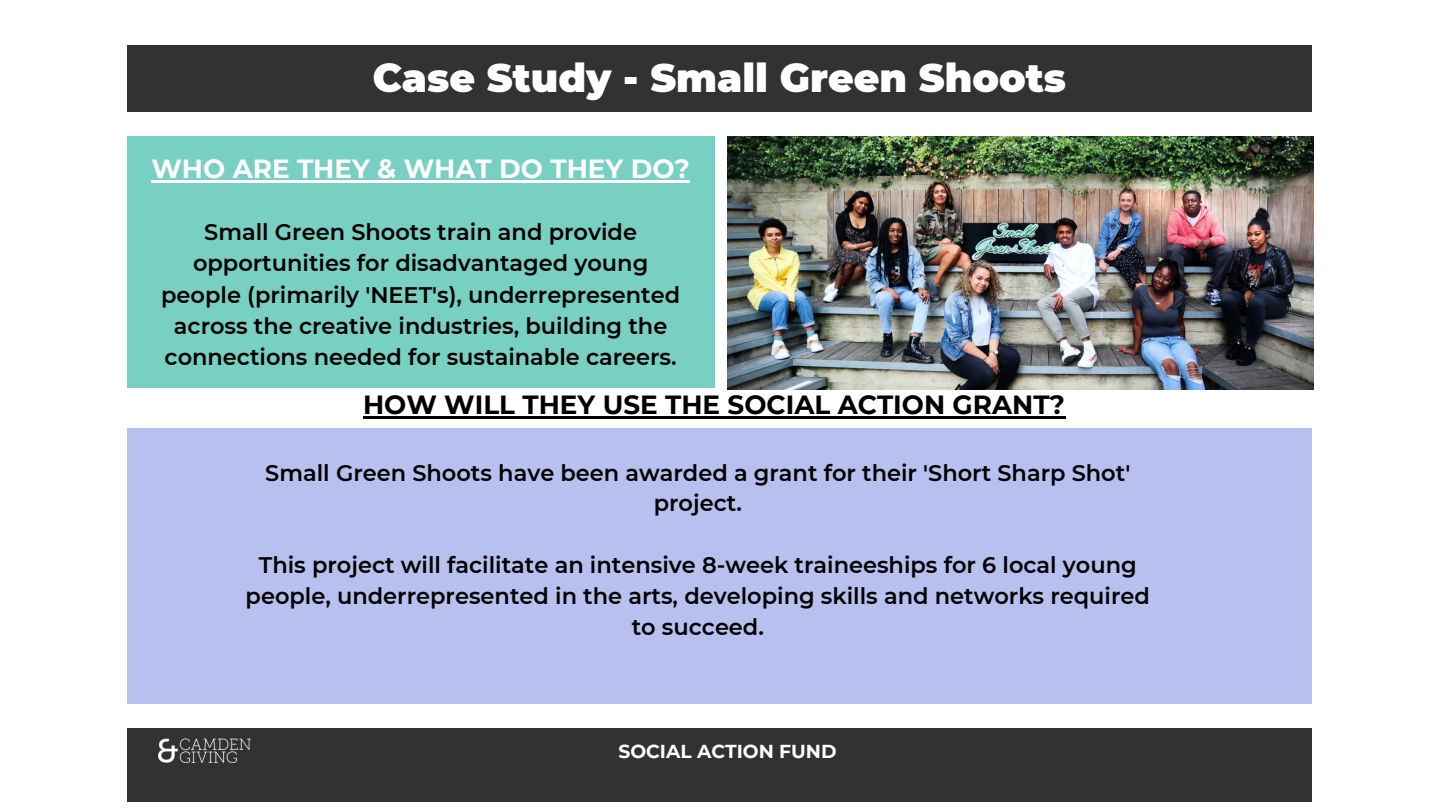
<style>
.page{position:relative;width:1440px;height:810px;background:#fff}
.page>*{position:absolute;margin:0;border:0;box-sizing:border-box;transform-origin:0 0}
.t1{font:900 39.4px "Montserrat";color:#fff}
.t2{font:700 26.2px "Montserrat";color:#000}
.t3{font:700 26.2px "Montserrat";color:#fff}
.t4{font:600 22.5px/31.4px "Montserrat";color:#000;text-align:center}
.t5{font:700 18.7px "Montserrat";color:#fff}
</style>
<div class="page">
<div style="left:127px;top:45px;width:1185px;height:66px;background:#323232"></div>
<div style="left:127px;top:136px;width:588px;height:252px;background:#77d0c1"></div>
<div style="left:127px;top:728px;width:1185px;height:74px;background:#323232"></div>
<img style="left:158px;top:738px;width:93px;height:25px">
<div style="left:127px;top:428px;width:1185px;height:276px;background:#b7c0ee"></div>
<img style="left:727px;top:136px;width:587px;height:253px">
<hr style="left:151px;top:180px;width:539px;height:3px;background:#fff">
<hr style="left:363px;top:416px;width:702px;height:3px;background:#000">
<p class="t1" style="left:373px;top:54px;width:695px">Case Study - Small Green Shoots</p>
<p class="t3" style="left:151px;top:153px;width:540px">WHO ARE THEY &amp; WHAT DO THEY DO?</p>
<p class="t4" style="left:161px;top:216px;width:520px">Small Green Shoots train and provide opportunities for disadvantaged young people (primarily 'NEET's), underrepresented across the creative industries, building the connections needed for sustainable careers.</p>
<p class="t2" style="left:363px;top:389px;width:704px">HOW WILL THEY USE THE SOCIAL ACTION GRANT?</p>
<p class="t4" style="left:265px;top:457px;width:866px;line-height:30.9px">Small Green Shoots have been awarded a grant for their 'Short Sharp Shot' project.</p>
<p class="t4" style="left:246px;top:550px;width:906px;line-height:30.9px">This project will facilitate an intensive 8-week traineeships for 6 local young people, underrepresented in the arts, developing skills and networks required to succeed.</p>
<p class="t5" style="left:618px;top:739px;width:220px">SOCIAL ACTION FUND</p>
</div>
